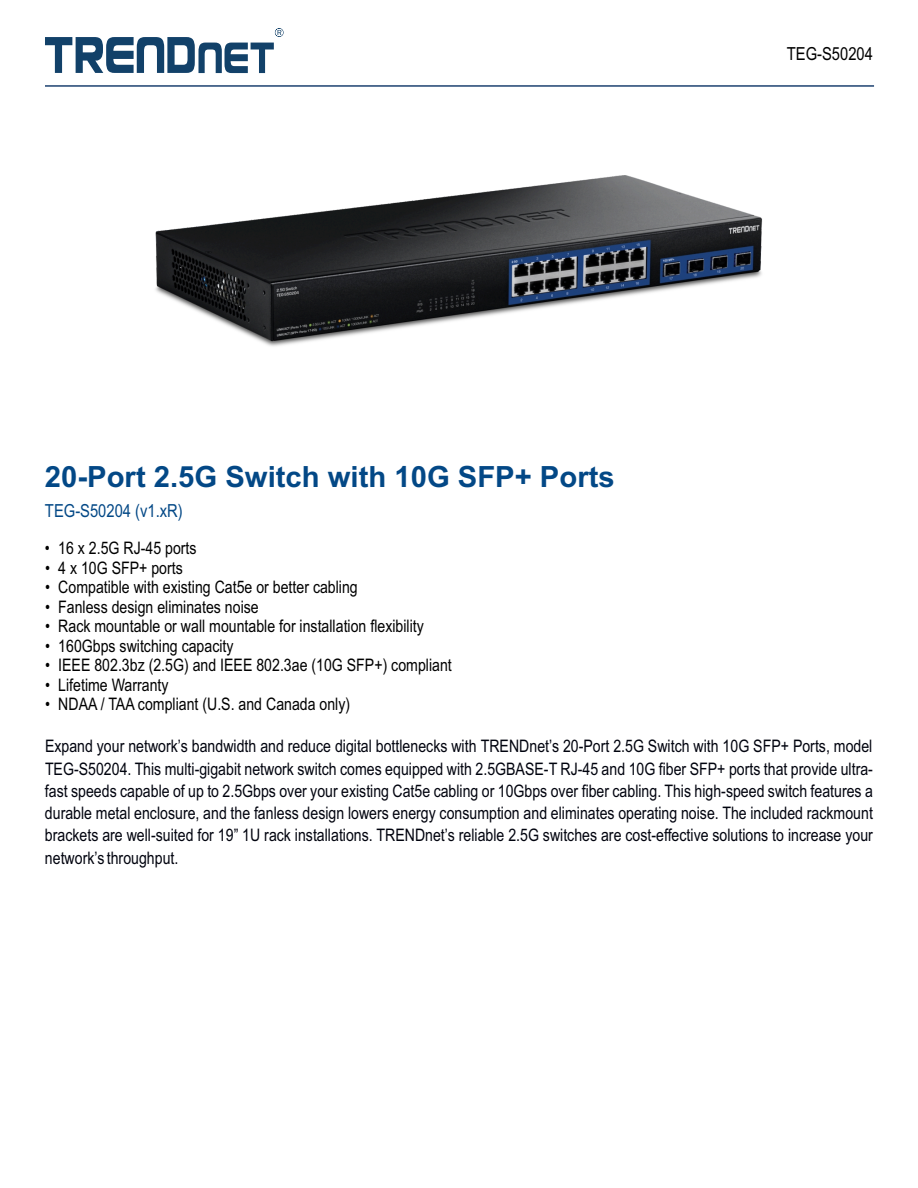
<style>
.page{position:relative;width:918px;height:1188px;background:#fff}
.page>*{position:absolute;margin:0;border:0;box-sizing:border-box;transform-origin:0 0}
.t1{font:700 29.25px "Arial";color:#034886}
.t2{font:18px "Arial Narrow";color:#034886}
.t3{font:18px "Arial Narrow";color:#000}
.t4{font:17.25px/22.2px "Arial Narrow";color:#00030e;text-align:justify}
.t5{font:17.25px "Arial Narrow";color:#000}
</style>
<div class="page">
<svg style="left:45px;top:28px;width:239px;height:45px"></svg>
<hr style="left:45px;top:85px;width:829px;height:2px;background:#32537d">
<img style="left:155px;top:176px;width:608px;height:171px">
<p class="t3" style="left:787px;top:47px;width:88px">TEG-S50204</p>
<h1 class="t1" style="left:45px;top:465px;width:571px">20-Port 2.5G Switch with 10G SFP+ Ports</h1>
<p class="t2" style="left:45px;top:504px;width:139px">TEG-S50204 (v1.xR)</p>
<p class="t5" style="left:45px;top:542px;width:153px">• 16 x 2.5G RJ-45 ports</p>
<p class="t5" style="left:45px;top:561px;width:139px">• 4 x 10G SFP+ ports</p>
<p class="t5" style="left:45px;top:581px;width:314px">• Compatible with existing Cat5e or better cabling</p>
<p class="t5" style="left:45px;top:600px;width:215px">• Fanless design eliminates noise</p>
<p class="t5" style="left:45px;top:620px;width:380px">• Rack mountable or wall mountable for installation flexibility</p>
<p class="t5" style="left:45px;top:639px;width:190px">• 160Gbps switching capacity</p>
<p class="t5" style="left:45px;top:659px;width:408px">• IEEE 802.3bz (2.5G) and IEEE 802.3ae (10G SFP+) compliant</p>
<p class="t5" style="left:45px;top:678px;width:125px">• Lifetime Warranty</p>
<p class="t5" style="left:45px;top:698px;width:307px">• NDAA / TAA compliant (U.S. and Canada only)</p>
<p class="t4" style="left:45px;top:737px;width:829px">Expand your network’s bandwidth and reduce digital bottlenecks with TRENDnet’s 20-Port 2.5G Switch with 10G SFP+ Ports, model TEG-S50204. This multi-gigabit network switch comes equipped with 2.5GBASE-T RJ-45 and 10G fiber SFP+ ports that provide ultra&shy;fast speeds capable of up to 2.5Gbps over your existing Cat5e cabling or 10Gbps over fiber cabling. This high-speed switch features a durable metal enclosure, and the fanless design lowers energy consumption and eliminates operating noise. The included rackmount brackets are well-suited for 19” 1U rack installations. TRENDnet’s reliable 2.5G switches are cost-effective solutions to increase your network’s throughput.</p>
</div>
